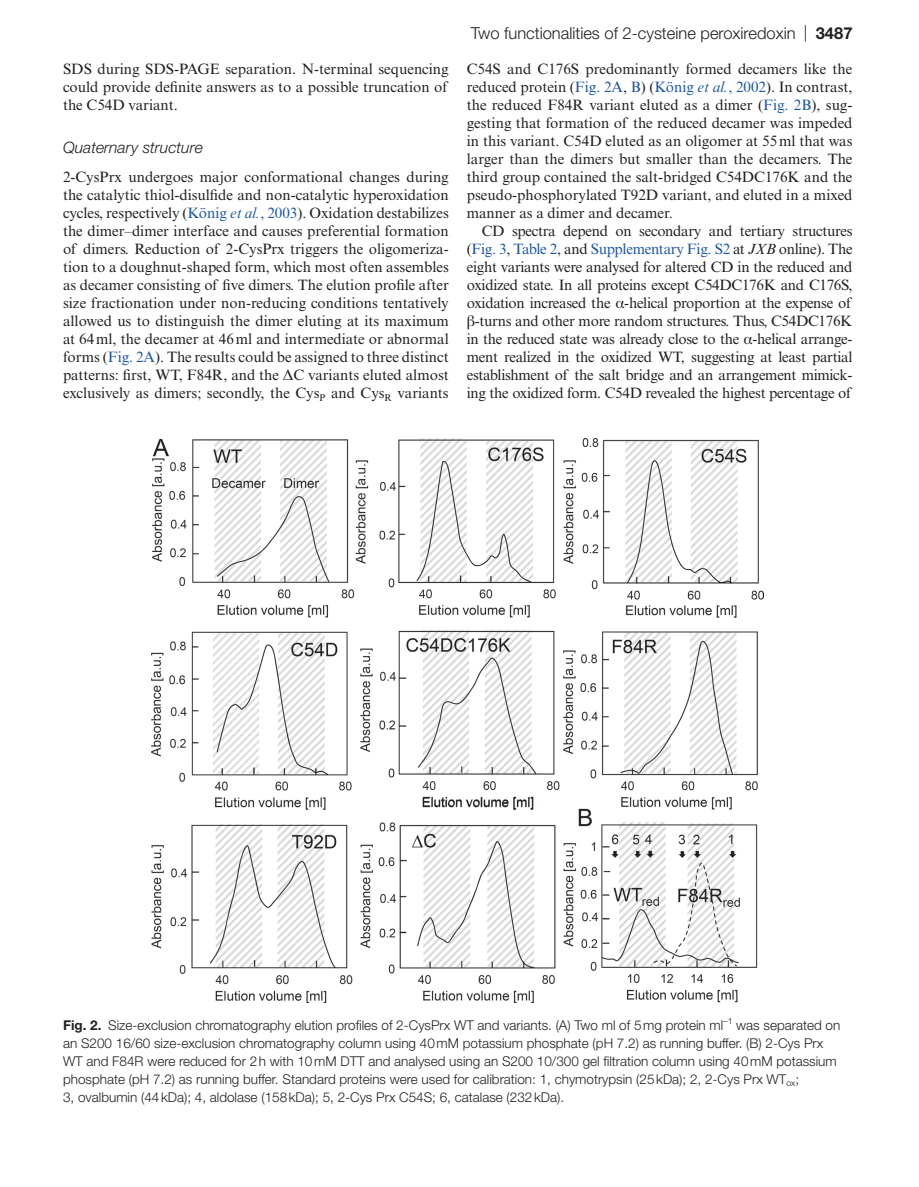
<style>
.page{position:relative;width:919px;height:1187px;background:#fff}
.page>*{position:absolute;margin:0;border:0;box-sizing:border-box;transform-origin:0 0}
.t1{font:300 16.5px "Helvetica Neue LT Std";color:#231f20}
.t2{font:italic 300 15.75px "Helvetica Neue LT Std";color:#231f20}
.t3{font:15px/18px "Times New Roman MT Std";color:#231f20;text-align:justify}
.t4{font:300 13.5px/18px "Helvetica Neue LT Std";color:#231f20}
.s1{color:#1e56a6}
.s2{font-style:italic;color:#1e56a6}
.s3{font-family:"Gandhari Unicode"}
.s4{font-weight:700}
.s5{font-style:italic}
</style>
<div class="page">
<img style="left:151px;top:438px;width:612px;height:564px">
<p class="t3" style="left:63px;top:60px;width:387px">SDS during SDS-PAGE separation. N-terminal sequencing could provide definite answers as to a possible truncation of the C54D variant.</p>
<p class="t2" style="left:63px;top:138px;width:141px">Quaternary structure</p>
<p class="t3" style="left:63px;top:168px;width:387px">2-CysPrx undergoes major conformational changes during the catalytic thiol-disulfide and non-catalytic hyperoxidation cycles, respectively (<span class="s1">König</span> <span class="s2">et al.</span><span class="s1">, 2003</span>). Oxidation destabilizes the dimer–dimer interface and causes preferential formation of dimers. Reduction of 2-CysPrx triggers the oligomeriza&shy;tion to a doughnut-shaped form, which most often assembles as decamer consisting of five dimers. The elution profile after size fractionation under non-reducing conditions tentatively allowed us to distinguish the dimer eluting at its maximum at 64ml, the decamer at 46ml and intermediate or abnormal forms (<span class="s1">Fig. 2A</span>). The results could be assigned to three distinct patterns: first, WT, F84R, and the <span class="s3">Δ</span>C variants eluted almost exclusively as dimers; secondly, the Cys<sub>P</sub> and Cys<sub>R</sub> variants</p>
<p class="t1" style="left:471px;top:23px;width:383px">Two functionalities of 2-cysteine peroxiredoxin | <span class="s4">3487</span></p>
<p class="t3" style="left:466px;top:60px;width:387px">C54S and C176S predominantly formed decamers like the reduced protein (<span class="s1">Fig. 2A</span>, <span class="s1">B</span>) (<span class="s1">König</span> <span class="s2">et al.</span><span class="s1">, 2002</span>). In contrast, the reduced F84R variant eluted as a dimer (<span class="s1">Fig. 2B</span>), sug&shy;gesting that formation of the reduced decamer was impeded in this variant. C54D eluted as an oligomer at 55ml that was larger than the dimers but smaller than the decamers. The third group contained the salt-bridged C54DC176K and the pseudo-phosphorylated T92D variant, and eluted in a mixed manner as a dimer and decamer.</p>
<p class="t3" style="left:467px;top:222px;width:387px;text-indent:15px">CD spectra depend on secondary and tertiary structures (<span class="s1">Fig. 3</span>, <span class="s1">Table 2</span>, and <span class="s1">Supplementary Fig. S2</span> at <span class="s5">JXB</span> online). The eight variants were analysed for altered CD in the reduced and oxidized state. In all proteins except C54DC176K and C176S, oxidation increased the <span class="s3">α</span>-helical proportion at the expense of <span class="s3">β</span>-turns and other more random structures. Thus, C54DC176K in the reduced state was already close to the <span class="s3">α</span>-helical arrange&shy;ment realized in the oxidized WT, suggesting at least partial establishment of the salt bridge and an arrangement mimick&shy;ing the oxidized form. C54D revealed the highest percentage of</p>
<p class="t4" style="left:63px;top:1015px;width:778px"><span class="s4">Fig. 2.</span> Size-exclusion chromatography elution profiles of 2-CysPrx WT and variants. (A) Two ml of 5mg protein ml<sup>–1</sup> was separated on an S200 16/60 size-exclusion chromatography column using 40mM potassium phosphate (pH 7.2) as running buffer. (B) 2-Cys Prx WT and F84R were reduced for 2h with 10mM DTT and analysed using an S200 10/300 gel filtration column using 40mM potassium phosphate (pH 7.2) as running buffer. Standard proteins were used for calibration: 1, chymotrypsin (25kDa); 2, 2-Cys Prx WT<sub>ox</sub>;<br>3, ovalbumin (44kDa); 4, aldolase (158kDa); 5, 2-Cys Prx C54S; 6, catalase (232kDa).</p>
</div>
